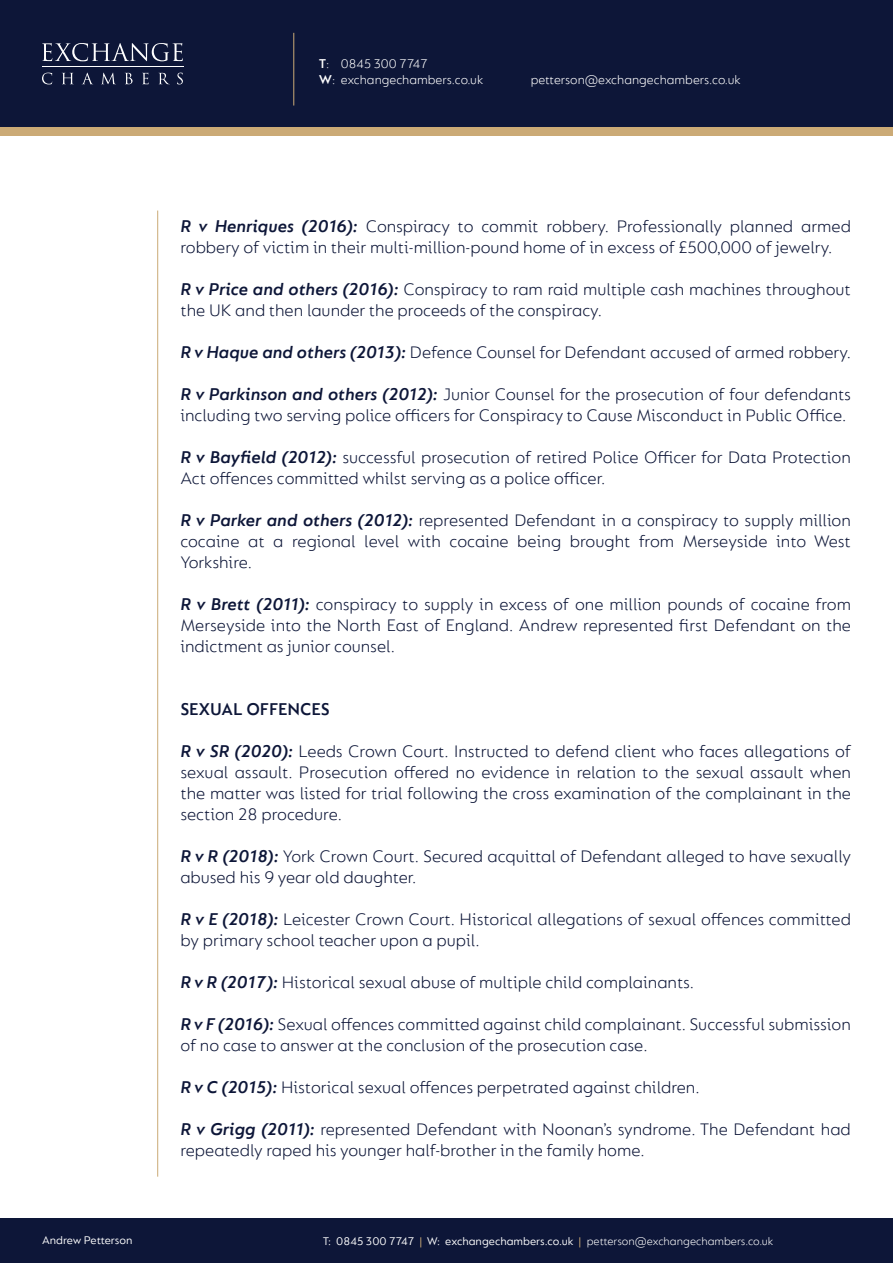
<style>
.page{position:relative;width:893px;height:1263px;background:#fff}
.page>*{position:absolute;margin:0;border:0;box-sizing:border-box;transform-origin:0 0}
.t1{font:300 18px/21px "FS Lucas";color:#0d1638}
.t2{font:600 18px "FS Lucas";color:#0d1638}
.t3{font:300 13.5px/16.2px "FS Lucas";color:#fff}
.t4{font:12px "FS Lucas";color:#fff}
.s1{font-weight:600}
.s2{font-weight:600;font-style:italic}
.s3{color:#cbaa76}
.s4{font-weight:300}
</style>
<div class="page">
<div style="left:0;top:64px;width:893px;height:72px;background:#cbaa76"></div>
<div style="left:0;top:0;width:893px;height:127px;background:#0d1638"></div>
<div style="left:0;top:1219px;width:893px;height:44px;background:#0d1638"></div>
<hr style="left:42px;top:67px;width:142px;height:1px;background:#fff">
<svg style="left:42px;top:43px;width:141px;height:18px"></svg>
<svg style="left:42px;top:73px;width:10px;height:11px"></svg>
<svg style="left:62px;top:73px;width:11px;height:11px"></svg>
<svg style="left:82px;top:73px;width:11px;height:11px"></svg>
<svg style="left:102px;top:73px;width:13px;height:11px"></svg>
<svg style="left:125px;top:73px;width:8px;height:11px"></svg>
<svg style="left:142px;top:73px;width:7px;height:11px"></svg>
<svg style="left:159px;top:73px;width:10px;height:11px"></svg>
<svg style="left:177px;top:73px;width:6px;height:11px"></svg>
<hr style="left:293px;top:33px;width:1px;height:73px;background:#cbaa76">
<hr style="left:157px;top:211px;width:1px;height:966px;background:#cbaa76">
<p class="t3" style="left:319px;top:55px;width:166px"><span class="s1">T</span>: 0845 300 7747<br><span class="s1">W</span>: exchangechambers.co.uk</p>
<p class="t3" style="left:531px;top:71px;width:211px">petterson@exchangechambers.co.uk</p>
<p class="t4" style="left:42px;top:1233px;width:92px">Andrew Petterson</p>
<p class="t1" style="left:180px;top:215px;width:672px"><span class="s2">R v Henriques (2016):</span> Conspiracy to commit robbery. Professionally planned armed robbery of victim in their multi-million-pound home of in excess of £500,000 of jewelry.</p>
<p class="t1" style="left:180px;top:278px;width:672px"><span class="s2">R v Price and others (2016):</span> Conspiracy to ram raid multiple cash machines throughout the UK and then launder the proceeds of the conspiracy.</p>
<p class="t1" style="left:180px;top:341px;width:672px"><span class="s2">R v Haque and others (2013):</span> Defence Counsel for Defendant accused of armed robbery.</p>
<p class="t1" style="left:180px;top:383px;width:672px"><span class="s2">R v Parkinson and others (2012):</span> Junior Counsel for the prosecution of four defendants including two serving police officers for Conspiracy to Cause Misconduct in Public Office.</p>
<p class="t1" style="left:180px;top:446px;width:672px"><span class="s2">R v Bayfield (2012):</span> successful prosecution of retired Police Officer for Data Protection<br>Act offences committed whilst serving as a police officer.</p>
<p class="t1" style="left:180px;top:509px;width:672px;text-align:justify"><span class="s2">R v Parker and others (2012):</span> represented Defendant in a conspiracy to supply million cocaine at a regional level with cocaine being brought from Merseyside into West Yorkshire.</p>
<p class="t1" style="left:180px;top:593px;width:672px;text-align:justify"><span class="s2">R v Brett (2011):</span> conspiracy to supply in excess of one million pounds of cocaine from Merseyside into the North East of England. Andrew represented first Defendant on the indictment as junior counsel.</p>
<p class="t2" style="left:180px;top:698px;width:151px">SEXUAL OFFENCES</p>
<p class="t1" style="left:180px;top:740px;width:672px;text-align:justify"><span class="s2">R v SR (2020):</span> Leeds Crown Court. Instructed to defend client who faces allegations of sexual assault. Prosecution offered no evidence in relation to the sexual assault when the matter was listed for trial following the cross examination of the complainant in the section 28 procedure.</p>
<p class="t1" style="left:180px;top:845px;width:672px"><span class="s2">R v R (2018):</span> York Crown Court. Secured acquittal of Defendant alleged to have sexually abused his 9 year old daughter.</p>
<p class="t1" style="left:180px;top:908px;width:672px"><span class="s2">R v E (2018):</span> Leicester Crown Court. Historical allegations of sexual offences committed by primary school teacher upon a pupil.</p>
<p class="t1" style="left:180px;top:971px;width:515px"><span class="s2">R v R (2017):</span> Historical sexual abuse of multiple child complainants.</p>
<p class="t1" style="left:180px;top:1013px;width:672px"><span class="s2">R v F (2016):</span> Sexual offences committed against child complainant. Successful submission of no case to answer at the conclusion of the prosecution case.</p>
<p class="t1" style="left:180px;top:1076px;width:521px"><span class="s2">R v C (2015):</span> Historical sexual offences perpetrated against children.</p>
<p class="t1" style="left:180px;top:1118px;width:672px"><span class="s2">R v Grigg (2011):</span> represented Defendant with Noonan’s syndrome. The Defendant had repeatedly raped his younger half-brother in the family home.</p>
<p class="t4" style="left:323px;top:1235px;width:452px">T: 0845 300 7747 <span class="s3">|</span> W: exchangechambers.co.uk <span class="s3">|</span> <span class="s4">petterson@exchangechambers.co.uk</span></p>
</div>
